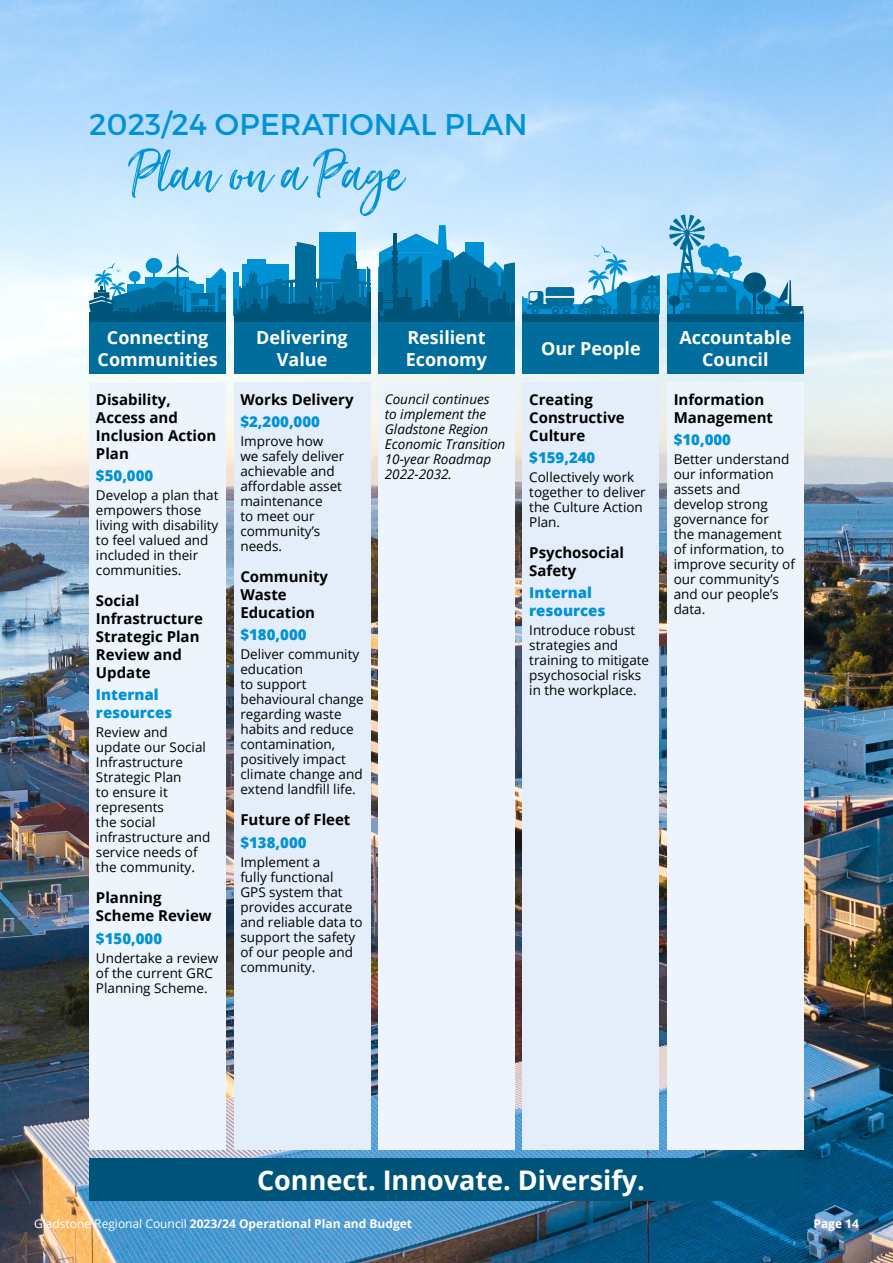
<style>
.page{position:relative;width:893px;height:1263px;background:#fff}
.page>*{position:absolute;margin:0;border:0;box-sizing:border-box;transform-origin:0 0}
.t1{font:72px "Just Lovely";color:#0092d4}
.t2{font:30px "Montserrat";letter-spacing:.01em;color:#0092d4}
.t3{font:700 27px "Open Sans";color:#fff}
.t4{font:700 18px/21.6px "Open Sans";color:#fff;text-align:center}
.t5{font:700 15px/18px "Open Sans";color:#000}
.t6{font:800 15px/18px "Open Sans";color:#0092d4}
.t7{font:13.5px/15px "Open Sans";color:#000}
.t8{font:italic 13.5px/15px "Open Sans";color:#000}
.t9{font:700 12px "Open Sans";color:#fff}
.s1{font-weight:400}
</style>
<div class="page">
<img style="left:0;top:0;width:893px;height:1263px">
<div style="left:89px;top:382px;width:137px;height:768px;background:#edf4fc"></div>
<div style="left:234px;top:382px;width:136px;height:768px;background:#e4eefa"></div>
<div style="left:378px;top:382px;width:137px;height:768px;background:#edf4fc"></div>
<div style="left:523px;top:382px;width:136px;height:768px;background:#e4eefa"></div>
<div style="left:667px;top:382px;width:137px;height:768px;background:#edf4fc"></div>
<div style="left:89px;top:321px;width:137px;height:53px;background:#006d9c"></div>
<div style="left:234px;top:321px;width:136px;height:53px;background:#006d9c"></div>
<div style="left:378px;top:321px;width:137px;height:53px;background:#006d9c"></div>
<div style="left:523px;top:321px;width:136px;height:53px;background:#006d9c"></div>
<div style="left:667px;top:321px;width:137px;height:53px;background:#006d9c"></div>
<div style="left:89px;top:1158px;width:715px;height:43px;background:#005479"></div>
<div style="left:89px;top:312px;width:137px;height:9px;background:#005479"></div>
<svg style="left:89px;top:253px;width:137px;height:59px;background:#63aed0"></svg>
<div style="left:319px;top:232px;width:36px;height:83px;background:#0092d4"></div>
<div style="left:234px;top:272px;width:5px;height:43px;background:#0092d4"></div>
<hr style="left:234px;top:299px;width:3px;height:17px;background:#006d9c">
<hr style="left:234px;top:314px;width:136px;height:1px;background:#005479">
<svg style="left:235px;top:242px;width:135px;height:72px"></svg>
<div style="left:234px;top:315px;width:136px;height:6px;background:#005479"></div>
<svg style="left:378px;top:225px;width:137px;height:96px;background:#338cb4"></svg>
<hr style="left:393px;top:233px;width:4px;height:86px;background:#005479">
<div style="left:523px;top:314px;width:136px;height:7px;background:#005479"></div>
<svg style="left:523px;top:240px;width:136px;height:75px;background:#88c3e0"></svg>
<div style="left:667px;top:314px;width:137px;height:7px;background:#005479"></div>
<svg style="left:667px;top:215px;width:136px;height:99px;background:#6fb4d7"></svg>
<h2 class="t2" style="left:89px;top:106px;width:440px">2023/24 OPERATIONAL PLAN</h2>
<h1 class="t1" style="left:130px;top:129px;width:275px">Plan on a Page</h1>
<h3 class="t4" style="left:98px;top:327px;width:121px">Connecting<br>Communities</h3>
<h3 class="t4" style="left:256px;top:327px;width:93px">Delivering<br>Value</h3>
<h3 class="t4" style="left:406px;top:327px;width:83px;text-align:left">Resilient<br>Economy</h3>
<h3 class="t4" style="left:541px;top:337px;width:101px">Our People</h3>
<h3 class="t4" style="left:679px;top:327px;width:113px">Accountable<br>Council</h3>
<p class="t5" style="left:96px;top:390px;width:122px">Disability,<br>Access and<br>Inclusion Action<br>Plan</p>
<p class="t6" style="left:96px;top:466px;width:59px">$50,000</p>
<p class="t7" style="left:96px;top:487px;width:124px">Develop a plan that empowers those living with disability to feel valued and included in their communities.</p>
<p class="t5" style="left:96px;top:591px;width:108px">Social<br>Infrastructure<br>Strategic Plan<br>Review and<br>Update</p>
<p class="t6" style="left:96px;top:685px;width:78px">Internal resources</p>
<p class="t7" style="left:96px;top:725px;width:116px">Review and update our Social<br>Infrastructure<br>Strategic Plan<br>to ensure it represents<br>the social infrastructure and service needs of the community.</p>
<p class="t5" style="left:96px;top:888px;width:117px">Planning<br>Scheme Review</p>
<p class="t6" style="left:96px;top:928px;width:68px">$150,000</p>
<p class="t7" style="left:96px;top:950px;width:124px">Undertake a review of the current GRC<br>Planning Scheme.</p>
<p class="t5" style="left:674px;top:390px;width:101px">Information<br>Management</p>
<p class="t6" style="left:674px;top:430px;width:59px">$10,000</p>
<p class="t7" style="left:674px;top:451px;width:123px">Better understand our information assets and<br>develop strong governance for<br>the management of information, to improve security of our community’s and our people’s data.</p>
<p class="t8" style="left:385px;top:391px;width:122px">Council continues<br>to implement the<br>Gladstone Region<br>Economic Transition<br>10-year Roadmap<br>2022-2032.</p>
<p class="t5" style="left:529px;top:390px;width:97px">Creating<br>Constructive<br>Culture</p>
<p class="t5" style="left:240px;top:390px;width:115px">Works Delivery</p>
<p class="t6" style="left:240px;top:412px;width:81px">$2,200,000</p>
<p class="t7" style="left:240px;top:433px;width:105px">Improve how we safely deliver achievable and affordable asset maintenance<br>to meet our community’s needs.</p>
<p class="t5" style="left:240px;top:567px;width:89px">Community<br>Waste<br>Education</p>
<p class="t6" style="left:240px;top:625px;width:68px">$180,000</p>
<p class="t7" style="left:240px;top:647px;width:125px">Deliver community education<br>to support behavioural change regarding waste habits and reduce contamination, positively impact climate change and extend landfill life.</p>
<p class="t5" style="left:240px;top:810px;width:112px">Future of Fleet</p>
<p class="t6" style="left:240px;top:832px;width:68px">$138,000</p>
<p class="t7" style="left:240px;top:854px;width:124px">Implement a<br>fully functional<br>GPS system that provides accurate and reliable data to support the safety of our people and community.</p>
<p class="t6" style="left:529px;top:448px;width:68px">$159,240</p>
<p class="t7" style="left:529px;top:469px;width:118px">Collectively work together to deliver the Culture Action<br>Plan.</p>
<p class="t5" style="left:529px;top:543px;width:96px">Psychosocial<br>Safety</p>
<p class="t6" style="left:529px;top:583px;width:78px">Internal resources</p>
<p class="t7" style="left:529px;top:623px;width:121px">Introduce robust strategies and training to mitigate psychosocial risks in the workplace.</p>
<h3 class="t3" style="left:257px;top:1161px;width:389px">Connect. Innovate. Diversify.</h3>
<p class="t9" style="left:34px;top:1215px;width:380px"><span class="s1">Gladstone Regional Council</span> 2023/24 Operational Plan and Budget</p>
<p class="t9" style="left:813px;top:1215px;width:47px">Page 14</p>
</div>
